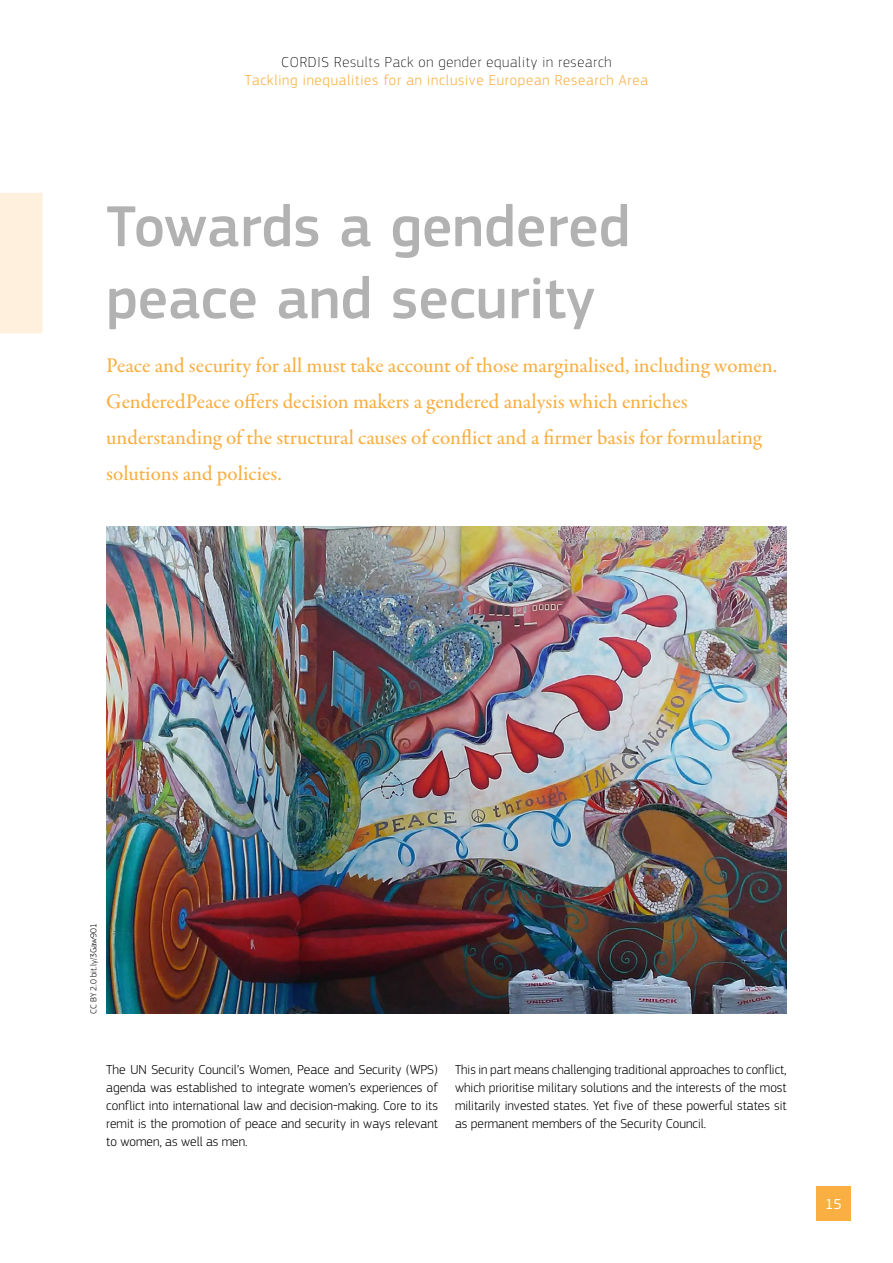
<style>
.page{position:relative;width:893px;height:1263px;background:#fff}
.page>*{position:absolute;margin:0;border:0;box-sizing:border-box;transform-origin:0 0}
._01_Titres_niveau_1{font:500 60px/72px "EC Square Sans Pro";color:#b3b2b2}
._00_Chapeau{font:500 21px/36px "Garamond Premr Pro";color:#f9af42}
.t1{font:300 15px "EC Square Sans Pro";letter-spacing:.05em;color:#f9af42}
.t2{font:100 15px "EC Square Sans Pro";letter-spacing:.05em;color:#000}
.t3{font:15px "EC Square Sans Pro";color:#fff}
._00_Body{font:300 13.5px/18px "EC Square Sans Pro";color:#000;text-align:justify}
.t4{font:300 9px "EC Square Sans Pro";color:#000}
</style>
<div class="page">
<div style="left:0;top:193px;width:43px;height:140px;background:#fff0dd"></div>
<img style="left:106px;top:527px;width:681px;height:486px">
<div style="left:816px;top:1186px;width:34px;height:34px;background:#f9af42"></div>
<p class="t2" style="left:281px;top:53px;width:332px">CORDIS Results Pack on gender equality in research</p>
<p class="t1" style="left:245px;top:71px;width:405px">Tackling inequalities for an inclusive European Research Area</p>
<p class="_01_Titres_niveau_1" style="left:106px;top:192px;width:525px">Towards a gendered peace and security</p>
<p class="_00_Chapeau" style="left:106px;top:348px;width:672px">Peace and security for all must take account of those marginalised, including women.<br>GenderedPeace offers decision makers a gendered analysis which enriches understanding of the structural causes of conflict and a firmer basis for formulating solutions and policies.</p>
<p class="t4" style="left:88px;top:1013px;width:92px;rotate:-90deg">CC BY 2.0 bit.ly/3Gaw901</p>
<p class="_00_Body" style="left:106px;top:1061px;width:333px">The UN Security Council’s Women, Peace and Security (WPS) agenda was established to integrate women’s experiences of conflict into international law and decision-making. Core to its remit is the promotion of peace and security in ways relevant to women, as well as men.</p>
<p class="_00_Body" style="left:455px;top:1061px;width:333px">This in part means challenging traditional approaches to conflict, which prioritise military solutions and the interests of the most militarily invested states. Yet five of these powerful states sit as permanent members of the Security Council.</p>
<p class="t3" style="left:825px;top:1195px;width:18px">15</p>
</div>
